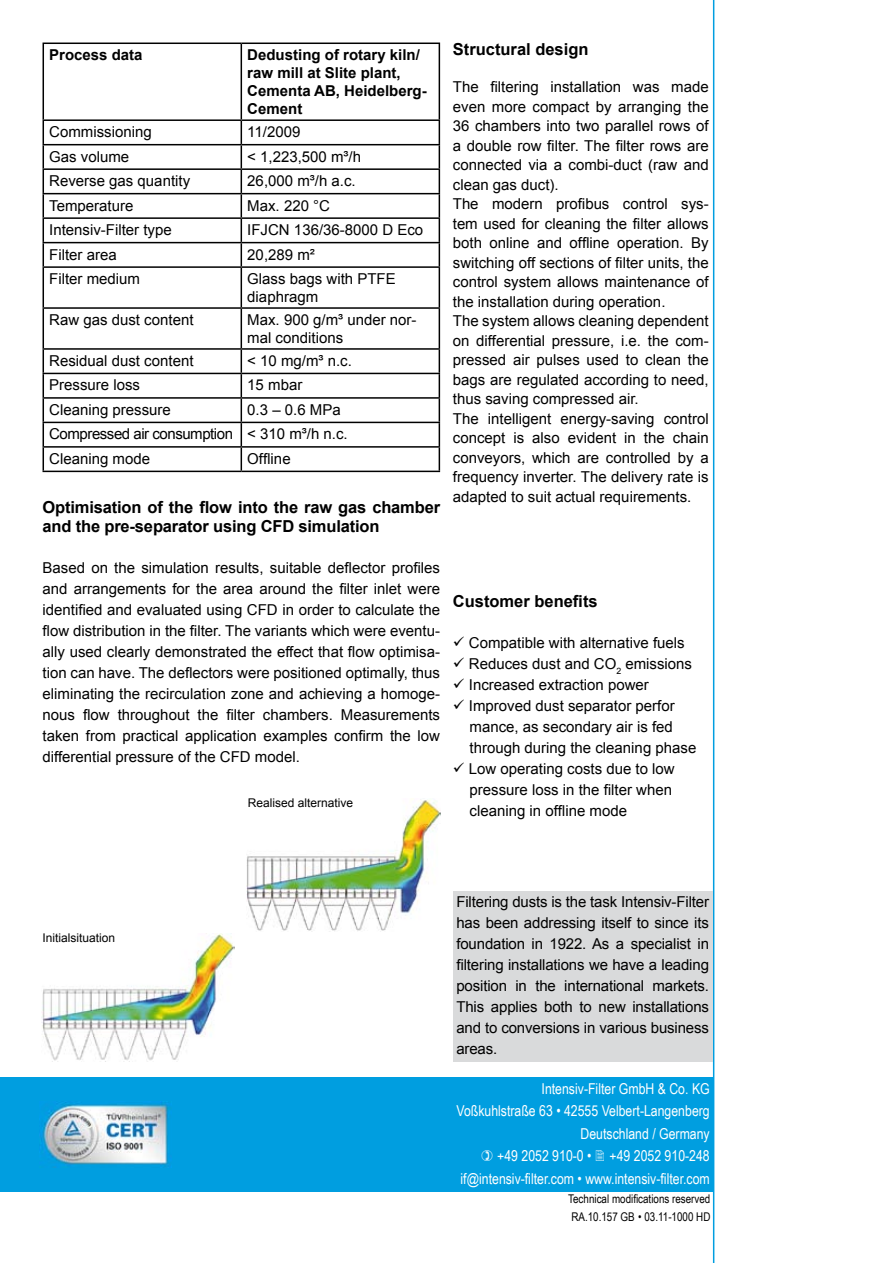
<style>
.page{position:relative;width:893px;height:1263px;background:#fff}
.page>*{position:absolute;margin:0;border:0;box-sizing:border-box;transform-origin:0 0}
.t1{font:700 16.5px/19.5px "Arial";letter-spacing:-.01em;color:#000}
.t2{font:15px/19.5px "Arial";color:#000}
.t3{font:15px/22.5px "Arial Narrow";color:#fff;text-align:right}
.t4{font:700 15px/18px "Arial";color:#000}
.t5{font:15px/24.5px "Arial";letter-spacing:-.03em;color:#000}
.t6{font:12px/18px "Arial Narrow";color:#000}
.t7{font:12px "Arial";color:#000}
</style>
<div class="page">
<div style="left:0;top:1077px;width:714px;height:114px;background:#009ee0"></div>
<hr style="left:713px;top:0;width:1px;height:1263px;background:#009ee0">
<img style="left:39px;top:1101px;width:133px;height:66px">
<img style="left:42px;top:934px;width:193px;height:128px">
<img style="left:247px;top:800px;width:193px;height:131px">
<hr style="left:43px;top:43px;width:198px;height:1px;background:#000">
<hr style="left:43px;top:44px;width:1px;height:75px;background:#000">
<hr style="left:241px;top:43px;width:199px;height:1px;background:#000">
<hr style="left:241px;top:44px;width:1px;height:75px;background:#000">
<hr style="left:439px;top:44px;width:1px;height:75px;background:#000">
<hr style="left:43px;top:119px;width:198px;height:2px;background:#000">
<hr style="left:241px;top:119px;width:199px;height:2px;background:#000">
<svg style="left:43px;top:121px;width:397px;height:145px"></svg>
<hr style="left:43px;top:266px;width:198px;height:2px;background:#000">
<hr style="left:43px;top:268px;width:1px;height:39px;background:#000">
<hr style="left:241px;top:266px;width:199px;height:2px;background:#000">
<hr style="left:241px;top:268px;width:1px;height:39px;background:#000">
<hr style="left:439px;top:268px;width:1px;height:39px;background:#000">
<hr style="left:43px;top:307px;width:198px;height:2px;background:#000">
<hr style="left:43px;top:309px;width:1px;height:39px;background:#000">
<hr style="left:241px;top:307px;width:199px;height:2px;background:#000">
<hr style="left:241px;top:309px;width:1px;height:39px;background:#000">
<hr style="left:439px;top:309px;width:1px;height:39px;background:#000">
<hr style="left:43px;top:348px;width:198px;height:2px;background:#000">
<hr style="left:241px;top:348px;width:199px;height:2px;background:#000">
<hr style="left:43px;top:373px;width:198px;height:1px;background:#000">
<hr style="left:241px;top:373px;width:199px;height:1px;background:#000">
<hr style="left:43px;top:397px;width:198px;height:2px;background:#000">
<hr style="left:241px;top:397px;width:199px;height:2px;background:#000">
<hr style="left:43px;top:422px;width:198px;height:1px;background:#000">
<hr style="left:241px;top:422px;width:199px;height:1px;background:#000">
<hr style="left:43px;top:446px;width:198px;height:2px;background:#000">
<svg style="left:43px;top:350px;width:1px;height:121px"></svg>
<hr style="left:241px;top:446px;width:199px;height:2px;background:#000">
<svg style="left:241px;top:350px;width:1px;height:121px"></svg>
<svg style="left:439px;top:350px;width:1px;height:121px"></svg>
<hr style="left:43px;top:471px;width:198px;height:1px;background:#000">
<hr style="left:241px;top:471px;width:199px;height:1px;background:#000">
<div style="left:453px;top:891px;width:259px;height:170px;background:#d9dadb"></div>
<p class="t4" style="left:49px;top:46px;width:95px">Process data</p>
<p class="t4" style="left:247px;top:46px;width:181px">Dedusting of rotary kiln/ raw mill at Slite plant,<br>Cementa AB, Heidelberg-<br>Cement</p>
<p class="t2" style="left:49px;top:122px;width:104px">Commissioning</p>
<p class="t2" style="left:247px;top:122px;width:55px">11/2009</p>
<p class="t2" style="left:49px;top:147px;width:82px">Gas volume</p>
<p class="t2" style="left:247px;top:147px;width:115px">&lt; 1,223,500 m³/h</p>
<p class="t2" style="left:49px;top:171px;width:142px">Reverse gas quantity</p>
<p class="t2" style="left:247px;top:171px;width:110px">26,000 m³/h a.c.</p>
<p class="t2" style="left:49px;top:196px;width:86px">Temperature</p>
<p class="t2" style="left:247px;top:196px;width:84px">Max. 220 °C</p>
<p class="t2" style="left:49px;top:220px;width:124px">Intensiv-Filter type</p>
<p class="t2" style="left:247px;top:220px;width:177px">IFJCN 136/36-8000 D Eco</p>
<p class="t2" style="left:49px;top:245px;width:69px">Filter area</p>
<p class="t2" style="left:247px;top:245px;width:69px">20,289 m²</p>
<p class="t2" style="left:49px;top:269px;width:92px">Filter medium</p>
<p class="t2" style="left:247px;top:270px;width:150px;line-height:18px">Glass bags with PTFE diaphragm</p>
<p class="t2" style="left:49px;top:310px;width:146px">Raw gas dust content</p>
<p class="t2" style="left:247px;top:311px;width:171px;line-height:18px">Max. 900 g/m³ under nor&shy;mal conditions</p>
<p class="t2" style="left:49px;top:351px;width:146px">Residual dust content</p>
<p class="t2" style="left:247px;top:351px;width:106px">&lt; 10 mg/m³ n.c.</p>
<p class="t2" style="left:49px;top:375px;width:92px">Pressure loss</p>
<p class="t2" style="left:247px;top:375px;width:57px">15 mbar</p>
<p class="t2" style="left:49px;top:400px;width:123px">Cleaning pressure</p>
<p class="t5" style="left:49px;top:397px;width:300px;text-indent:198px">0.3 – 0.6 MPa<br>Compressed air consumption &lt; 310 m³/h n.c.<br>Cleaning mode</p>
<p class="t2" style="left:247px;top:449px;width:45px">Offline</p>
<p class="t1" style="left:43px;top:498px;width:399px">Optimisation of the flow into the raw gas chamber and the pre-separator using CFD simulation</p>
<p class="t2" style="left:43px;top:557px;width:399px;line-height:21px;text-align:justify">Based on the simulation results, suitable deflector profiles and arrangements for the area around the filter inlet were identified and evaluated using CFD in order to calculate the flow distribution in the filter. The variants which were eventu&shy;ally used clearly demonstrated the effect that flow optimisa&shy;tion can have. The deflectors were positioned optimally, thus eliminating the recirculation zone and achieving a homoge&shy;nous flow throughout the filter chambers. Measurements taken from practical application examples confirm the low differential pressure of the CFD model.</p>
<p class="t7" style="left:248px;top:795px;width:107px">Realised alternative</p>
<p class="t1" style="left:453px;top:40px;width:137px">Structural design</p>
<p class="t2" style="left:453px;top:77px;width:257px">The filtering installation was made even more compact by arranging the 36 chambers into two parallel rows of a double row filter. The filter rows are connected via a combi-duct (raw and clean gas duct).<br>The modern profibus control sys&shy;tem used for cleaning the filter allows both online and offline operation. By switching off sections of filter units, the control system allows maintenance of the installation during operation.<br>The system allows cleaning dependent on differential pressure, i.e. the com&shy;pressed air pulses used to clean the bags are regulated according to need, thus saving compressed air.<br>The intelligent energy-saving control concept is also evident in the chain conveyors, which are controlled by a frequency inverter. The delivery rate is adapted to suit actual requirements.</p>
<p class="t1" style="left:453px;top:592px;width:146px">Customer benefits</p>
<p class="t2" style="left:453px;top:633px;width:233px">✓ Compatible with alternative fuels</p>
<p class="t2" style="left:453px;top:654px;width:241px">✓ Reduces dust and CO<sub>2</sub> emissions</p>
<p class="t2" style="left:453px;top:675px;width:198px">✓ Increased extraction power</p>
<p class="t2" style="left:470px;top:695px;width:228px;line-height:21px;text-indent:-17px">✓ Improved dust separator perfor mance, as secondary air is fed through during the cleaning phase</p>
<p class="t2" style="left:470px;top:758px;width:207px;line-height:21px;text-indent:-17px">✓ Low operating costs due to low pressure loss in the filter when cleaning in offline mode</p>
<p class="t7" style="left:43px;top:930px;width:74px">Initialsituation</p>
<p class="t2" style="left:456px;top:891px;width:254px;line-height:21px;text-align:justify">Filtering dusts is the task Intensiv-Filter has been addressing itself to since its foundation in 1922. As a specialist in filtering installations we have a leading position in the international markets.<br>This applies both to new installations and to conversions in various business areas.</p>
<p class="t3" style="left:456px;top:1076px;width:255px">Intensiv-Filter GmbH &amp; Co. KG<br>Voßkuhlstraße 63 • 42555 Velbert-Langenberg Deutschland / Germany<br>+49 2052 910-0 • +49 2052 910-248 if@intensiv-filter.com • www.intensiv-filter.com</p>
<p class="t6" style="left:568px;top:1189px;width:144px">Technical modifications reserved<br>RA.10.157 GB • 03.11-1000 HD</p>
</div>
